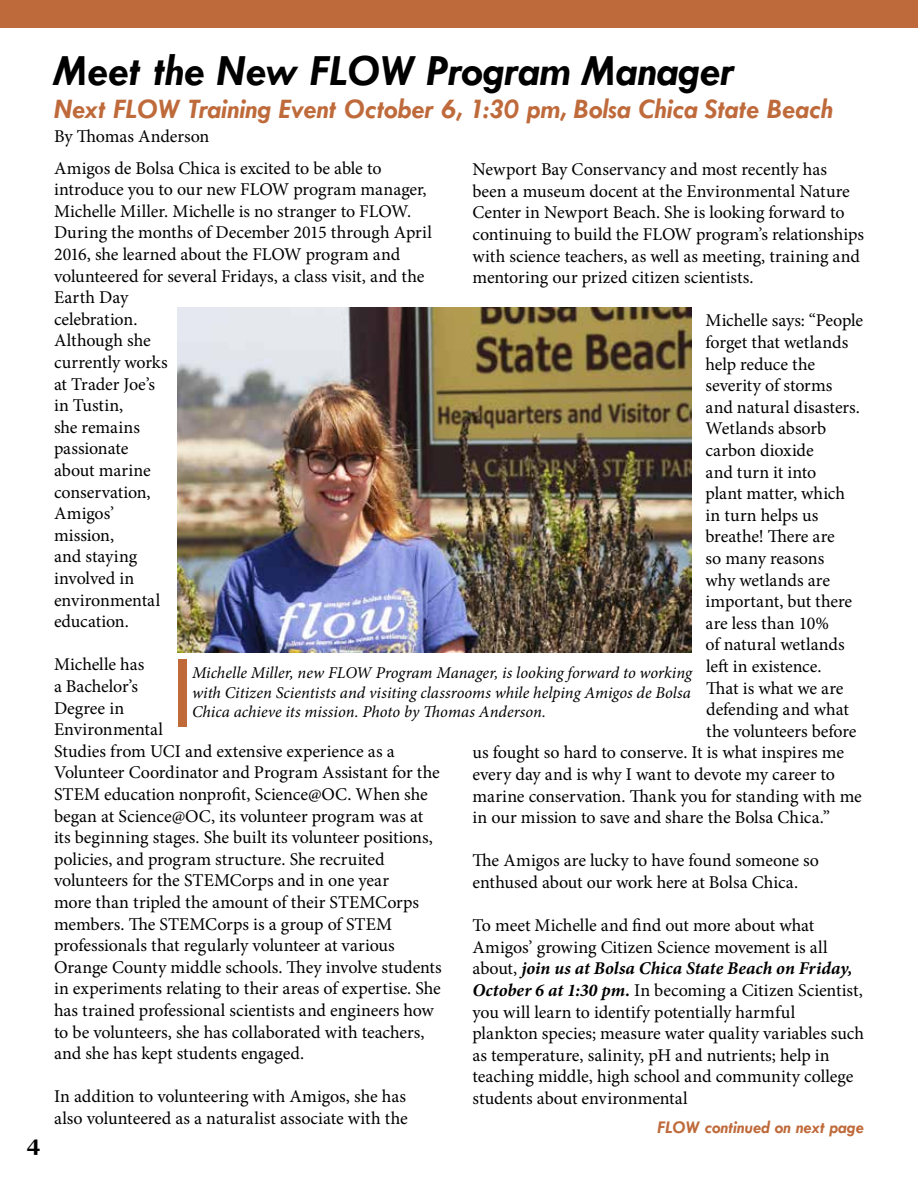
<style>
.page{position:relative;width:918px;height:1188px;background:#fff}
.page>*{position:absolute;margin:0;border:0;box-sizing:border-box;transform-origin:0 0}
.t1{font:italic 700 45px "Tw Cen";letter-spacing:-.01em;color:#000}
.t2{font:italic 700 28.5px "Tw Cen";letter-spacing:-.005em;color:#bf6a3b}
.t3{font:700 21px "Georgia";color:#000}
.t4{font:18px/21.6px "Minion Pro";letter-spacing:-.005em;color:#000}
.t5{font:italic 700 18px "Tw Cen";letter-spacing:-.005em;color:#bf6a3b}
.t6{font:italic 16.5px/19.5px "Minion Pro";color:#000;text-align:justify}
.s1{font-weight:700;font-style:italic}
</style>
<div class="page">
<div style="left:0;top:0;width:918px;height:27px;background:#bf6a3b"></div>
<div style="left:178px;top:659px;width:9px;height:68px;background:#c06a3a"></div>
<img style="left:178px;top:308px;width:514px;height:344px">
<p class="t3" style="left:27px;top:1130px;width:15px">4</p>
<h1 class="t1" style="left:54px;top:44px;width:682px">Meet the New FLOW Program Manager</h1>
<h2 class="t2" style="left:54px;top:92px;width:780px">Next FLOW Training Event October 6, 1:30 pm, Bolsa Chica State Beach</h2>
<p class="t4" style="left:54px;top:126px;width:157px">By Thomas Anderson</p>
<p class="t4" style="left:472px;top:159px;width:393px">Newport Bay Conservancy and most recently has been a museum docent at the Environmental Nature Center in Newport Beach. She is looking forward to continuing to build the FLOW program’s relationships with science teachers, as well as meeting, training and mentoring our prized citizen scientists.</p>
<p class="t4" style="left:706px;top:310px;width:159px">Michelle says: “People</p>
<p class="t4" style="left:706px;top:331px;width:144px">forget that wetlands</p>
<p class="t4" style="left:706px;top:353px;width:111px">help reduce the</p>
<p class="t4" style="left:706px;top:375px;width:129px">severity of storms</p>
<p class="t4" style="left:706px;top:396px;width:156px">and natural disasters.</p>
<p class="t4" style="left:706px;top:418px;width:122px">Wetlands absorb</p>
<p class="t4" style="left:706px;top:439px;width:110px">carbon dioxide</p>
<p class="t4" style="left:706px;top:461px;width:112px">and turn it into</p>
<p class="t4" style="left:706px;top:483px;width:141px">plant matter, which</p>
<p class="t4" style="left:706px;top:504px;width:114px">in turn helps us</p>
<p class="t4" style="left:706px;top:526px;width:131px">breathe! There are</p>
<p class="t4" style="left:706px;top:547px;width:120px">so many reasons</p>
<p class="t4" style="left:706px;top:569px;width:126px">why wetlands are</p>
<p class="t4" style="left:706px;top:591px;width:148px">important, but there</p>
<p class="t4" style="left:706px;top:612px;width:125px">are less than 10%</p>
<p class="t4" style="left:706px;top:634px;width:141px">of natural wetlands</p>
<p class="t4" style="left:706px;top:655px;width:117px">left in existence.</p>
<p class="t4" style="left:706px;top:677px;width:139px">That is what we are</p>
<p class="t4" style="left:706px;top:699px;width:144px">defending and what</p>
<p class="t4" style="left:706px;top:720px;width:152px">the volunteers before</p>
<p class="t4" style="left:472px;top:742px;width:373px">us fought so hard to conserve. It is what inspires me</p>
<p class="t4" style="left:472px;top:763px;width:364px">every day and is why I want to devote my career to</p>
<p class="t4" style="left:472px;top:785px;width:391px">marine conservation. Thank you for standing with me</p>
<p class="t4" style="left:472px;top:807px;width:359px">in our mission to save and share the Bolsa Chica.”</p>
<p class="t4" style="left:472px;top:850px;width:348px">The Amigos are lucky to have found someone so enthused about our work here at Bolsa Chica.</p>
<p class="t4" style="left:472px;top:915px;width:393px">To meet Michelle and find out more about what Amigos’ growing Citizen Science movement is all about, <span class="s1">join us at Bolsa Chica State Beach on Friday, October 6 at 1:30 pm.</span> In becoming a Citizen Scientist, you will learn to identify potentially harmful plankton species; measure water quality variables such as temperature, salinity, pH and nutrients; help in teaching middle, high school and community college students about environmental</p>
<p class="t4" style="left:54px;top:157px;width:379px">Amigos de Bolsa Chica is excited to be able to introduce you to our new FLOW program manager,<br>Michelle Miller. Michelle is no stranger to FLOW.<br>During the months of December 2015 through April<br>2016, she learned about the FLOW program and volunteered for several Fridays, a class visit, and the<br>Earth Day<br>celebration.<br>Although she<br>currently works<br>at Trader Joe’s<br>in Tustin,<br>she remains<br>passionate<br>about marine<br>conservation,<br>Amigos’<br>mission,<br>and staying<br>involved in<br>environmental<br>education.</p>
<p class="t4" style="left:54px;top:654px;width:389px">Michelle has<br>a Bachelor’s<br>Degree in<br>Environmental<br>Studies from UCI and extensive experience as a Volunteer Coordinator and Program Assistant for the STEM education nonprofit, Science@OC. When she began at Science@OC, its volunteer program was at its beginning stages. She built its volunteer positions, policies, and program structure. She recruited volunteers for the STEMCorps and in one year<br>more than tripled the amount of their STEMCorps members. The STEMCorps is a group of STEM professionals that regularly volunteer at various Orange County middle schools. They involve students in experiments relating to their areas of expertise. She has trained professional scientists and engineers how to be volunteers, she has collaborated with teachers, and she has kept students engaged.</p>
<p class="t4" style="left:54px;top:1086px;width:355px">In addition to volunteering with Amigos, she has also volunteered as a naturalist associate with the</p>
<p class="t6" style="left:192px;top:663px;width:502px">Michelle Miller, new FLOW Program Manager, is looking forward to working with Citizen Scientists and visiting classrooms while helping Amigos de Bolsa Chica achieve its mission. Photo by Thomas Anderson.</p>
<p class="t5" style="left:657px;top:1116px;width:208px">FLOW continued on next page</p>
</div>
